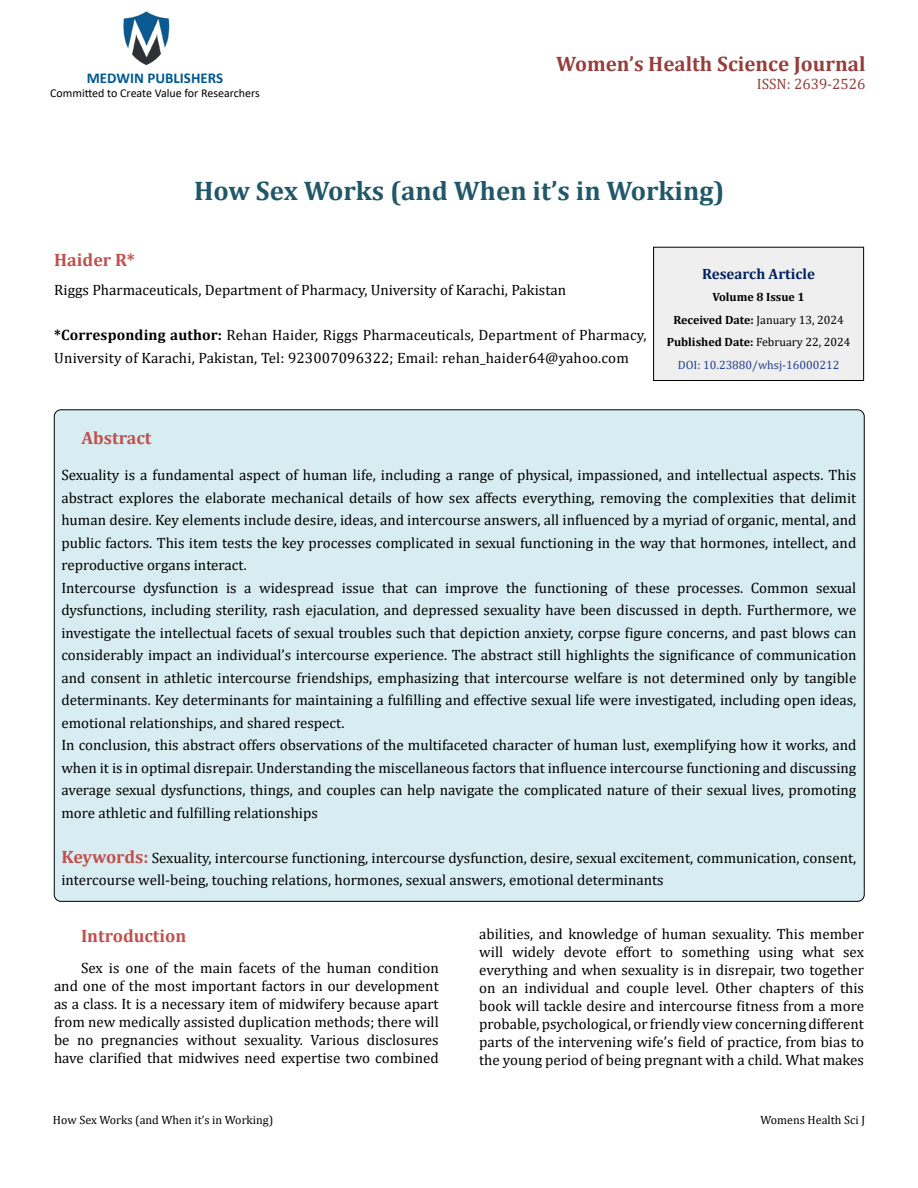
<style>
.page{position:relative;width:918px;height:1188px;background:#fff}
.page>*{position:absolute;margin:0;border:0;box-sizing:border-box;transform-origin:0 0}
.t1{font:700 27px "Cambria";color:#215868}
.t2{font:700 21px "Cambria";color:#953f3c}
.t3{font:700 18px "Cambria";color:#c0504d}
.t4{font:15px/22.5px "Cambria";color:#000}
.t5{font:700 15px "Calibri";color:#005991}
.t6{font:700 15px "Cambria";color:#002060}
.t7{font:15px "Cambria";color:#953f3c}
.t8{font:700 12px/22.5px "Cambria";color:#000;text-align:center}
.t9{font:12px "Cambria";color:#000}
.t10{font:12px "Calibri";color:#000}
.s1{font-weight:700}
.s2{font-weight:400}
.s3{font-weight:400;color:#25408f}
.s4{font-weight:700;font-size:18px;color:#c0504d}
</style>
<div class="page">
<img style="left:123px;top:11px;width:47px;height:55px">
<div style="left:654px;top:247px;width:210px;height:133px;background:#efefef"></div>
<div style="left:653px;top:247px;width:211px;height:134px;border:1px solid #000"></div>
<div style="left:54px;top:410px;width:810px;height:491px;background:#d8edf2;border-radius:7px"></div>
<p class="t5" style="left:87px;top:67px;width:138px">MEDWIN PUBLISHERS</p>
<p class="t10" style="left:50px;top:85px;width:211px">Committed to Create Value for Researchers</p>
<h2 class="t2" style="left:556px;top:49px;width:311px">Women’s Health Science Journal</h2>
<p class="t7" style="left:757px;top:75px;width:110px">ISSN: 2639-2526</p>
<h1 class="t1" style="left:194px;top:172px;width:532px">How Sex Works (and When it’s in Working)</h1>
<p class="t3" style="left:54px;top:247px;width:82px">Haider R*</p>
<p class="t4" style="left:54px;top:279px;width:513px">Riggs Pharmaceuticals, Department of Pharmacy, University of Karachi, Pakistan</p>
<p class="t4" style="left:54px;top:324px;width:594px"><span class="s1">*Corresponding author:</span> Rehan Haider, Riggs Pharmaceuticals, Department of Pharmacy,<br>University of Karachi, Pakistan, Tel: 923007096322; Email: rehan_haider64@yahoo.com</p>
<p class="t6" style="left:702px;top:263px;width:114px">Research Article</p>
<p class="t8" style="left:667px;top:286px;width:185px">Volume 8 Issue 1<br>Received Date: <span class="s2">January 13, 2024<br></span>Published Date: <span class="s2">February 22, 2024<br></span><span class="s3">DOI: 10.23880/whsj-16000212</span></p>
<p class="t3" style="left:82px;top:425px;width:71px">Abstract</p>
<p class="t4" style="left:61px;top:464px;width:797px">Sexuality is a fundamental aspect of human life, including a range of physical, impassioned, and intellectual aspects. This abstract explores the elaborate mechanical details of how sex affects everything, removing the complexities that delimit human desire. Key elements include desire, ideas, and intercourse answers, all influenced by a myriad of organic, mental, and public factors. This item tests the key processes complicated in sexual functioning in the way that hormones, intellect, and reproductive organs interact.<br>Intercourse dysfunction is a widespread issue that can improve the functioning of these processes. Common sexual dysfunctions, including sterility, rash ejaculation, and depressed sexuality have been discussed in depth. Furthermore, we investigate the intellectual facets of sexual troubles such that depiction anxiety, corpse figure concerns, and past blows can considerably impact an individual’s intercourse experience. The abstract still highlights the significance of communication and consent in athletic intercourse friendships, emphasizing that intercourse welfare is not determined only by tangible determinants. Key determinants for maintaining a fulfilling and effective sexual life were investigated, including open ideas, emotional relationships, and shared respect.<br>In conclusion, this abstract offers observations of the multifaceted character of human lust, exemplifying how it works, and when it is in optimal disrepair. Understanding the miscellaneous factors that influence intercourse functioning and discussing average sexual dysfunctions, things, and couples can help navigate the complicated nature of their sexual lives, promoting more athletic and fulfilling relationships</p>
<p class="t4" style="left:61px;top:846px;width:797px"><span class="s4">Keywords:</span> Sexuality, intercourse functioning, intercourse dysfunction, desire, sexual excitement, communication, consent, intercourse well-being, touching relations, hormones, sexual answers, emotional determinants</p>
<p class="t3" style="left:81px;top:923px;width:107px">Introduction</p>
<p class="t4" style="left:54px;top:959px;width:386px;line-height:18px;text-align:justify;text-indent:27px">Sex is one of the main facets of the human condition and one of the most important factors in our development as a class. It is a necessary item of midwifery because apart from new medically assisted duplication methods; there will be no pregnancies without sexuality. Various disclosures have clarified that midwives need expertise two combined</p>
<p class="t4" style="left:479px;top:925px;width:386px;line-height:18px;text-align:justify">abilities, and knowledge of human sexuality. This member will widely devote effort to something using what sex everything and when sexuality is in disrepair, two together on an individual and couple level. Other chapters of this book will tackle desire and intercourse fitness from a more probable, psychological, or friendly view concerning different parts of the intervening wife’s field of practice, from bias to the young period of being pregnant with a child. What makes</p>
<p class="t9" style="left:53px;top:1113px;width:222px">How Sex Works (and When it’s in Working)</p>
<p class="t9" style="left:761px;top:1113px;width:106px">Womens Health Sci J</p>
</div>
